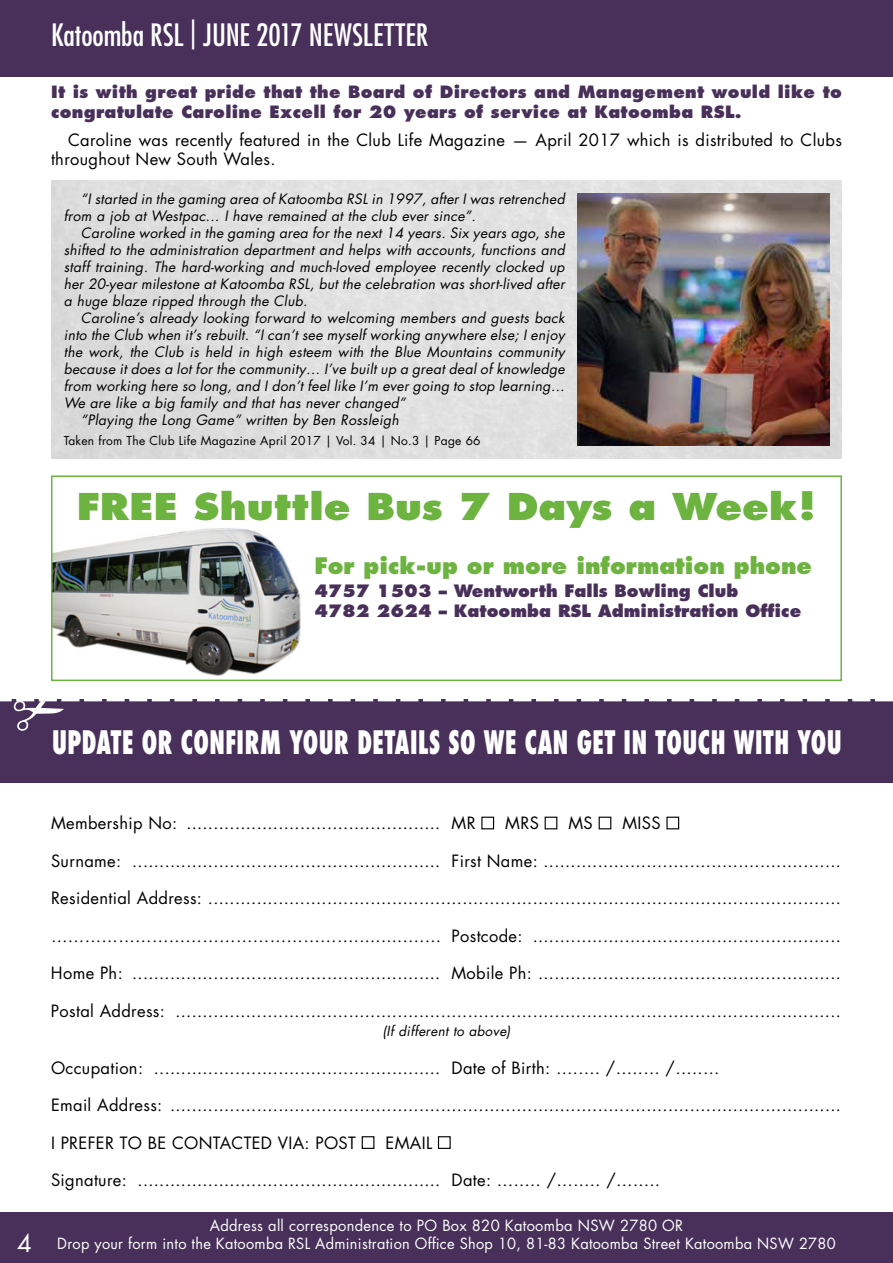
<style>
.page{position:relative;width:893px;height:1263px;background:#fff}
.page>*{position:absolute;margin:0;border:0;box-sizing:border-box;transform-origin:0 0}
.t1{font:800 36px "Futura";letter-spacing:.005em;color:#6db340;scale:1.07 1}
.t2{font:800 condensed 31.5px "Futura";letter-spacing:.02em;color:#fff;scale:.77 1}
.t3{font:condensed 30px "Futura";color:#fff}
.t4{font:24px "Futura";color:#fff}
.t5{font:800 22.2px "Futura";color:#6db340}
.t6{font:800 16.65px/20px "Futura";color:#48305a}
.t7{font:16.5px/19.5px "Futura";letter-spacing:.02em;color:#000}
.t8{font:800 16.5px/19.5px "Futura";letter-spacing:.02em;color:#48305a}
.t9{font:15px/18px "Futura";letter-spacing:.02em;color:#fff;text-align:center}
.t10{font:italic 13.95px/17px "Futura";letter-spacing:.02em;color:#000}
.t11{font:italic 13.5px "Futura";letter-spacing:.02em;color:#000}
.t12{font:12px "Futura";letter-spacing:.02em;color:#000}
</style>
<div class="page">
<div style="left:0;top:1212px;width:893px;height:51px;background:#48305a"></div>
<div style="left:0;top:0;width:893px;height:77px;background:#48305a"></div>
<div style="left:0;top:699px;width:893px;height:83px;background:#48305a"></div>
<div style="left:51px;top:181px;width:791px;height:277px;background:#dfdfdf"></div>
<svg style="left:0;top:699px;width:893px;height:32px"></svg>
<div style="left:481px;top:817px;width:13px;height:12px;border:1px solid #000"></div>
<div style="left:545px;top:817px;width:12px;height:12px;border:1px solid #000"></div>
<div style="left:599px;top:817px;width:12px;height:12px;border:1px solid #000"></div>
<div style="left:666px;top:817px;width:13px;height:12px;border:1px solid #000"></div>
<div style="left:362px;top:1136px;width:12px;height:13px;border:1px solid #000"></div>
<div style="left:438px;top:1136px;width:13px;height:13px;border:1px solid #000"></div>
<img style="left:54px;top:528px;width:246px;height:148px">
<div style="left:51px;top:475px;width:791px;height:206px;border:2px solid #6db340"></div>
<img style="left:577px;top:193px;width:252px;height:252px">
<h3 class="t3" style="left:51px;top:17px;width:379px">Katoomba RSL | JUNE 2017 NEWSLETTER</h3>
<p class="t8" style="left:51px;top:82px;width:792px">It is with great pride that the Board of Directors and Management would like to congratulate Caroline Excell for 20 years of service at Katoomba RSL.</p>
<p class="t7" style="left:51px;top:130px;width:792px;text-indent:17px">Caroline was recently featured in the Club Life Magazine — April 2017 which is distributed to Clubs throughout New South Wales.</p>
<p class="t10" style="left:64px;top:191px;width:502px;text-indent:17px">“I started in the gaming area of Katoomba RSL in 1997, after I was retrenched from a job at Westpac… I have remained at the club ever since”.</p>
<p class="t10" style="left:64px;top:225px;width:502px;text-align:justify;text-indent:17px">Caroline worked in the gaming area for the next 14 years. Six years ago, she shifted to the administration department and helps with accounts, functions and staff training. The hard-working and much-loved employee recently clocked up her 20-year milestone at Katoomba RSL, but the celebration was short-lived after a huge blaze ripped through the Club.</p>
<p class="t10" style="left:81px;top:309px;width:485px">Caroline’s already looking forward to welcoming members and guests back</p>
<p class="t10" style="left:64px;top:326px;width:502px">into the Club when it’s rebuilt. “I can’t see myself working anywhere else; I enjoy</p>
<p class="t10" style="left:64px;top:343px;width:502px">the work, the Club is held in high esteem with the Blue Mountains community</p>
<p class="t10" style="left:64px;top:360px;width:502px">because it does a lot for the community… I’ve built up a great deal of knowledge</p>
<p class="t10" style="left:64px;top:377px;width:502px">from working here so long, and I don’t feel like I’m ever going to stop learning…</p>
<p class="t10" style="left:64px;top:394px;width:343px">We are like a big family and that has never changed”</p>
<p class="t10" style="left:81px;top:411px;width:319px">“Playing the Long Game” written by Ben Rossleigh</p>
<p class="t12" style="left:64px;top:433px;width:418px">Taken from The Club Life Magazine April 2017 | Vol. 34 | No.3 | Page 66</p>
<h1 class="t1" style="left:77px;top:483px;width:692px">FREE Shuttle Bus 7 Days a Week!</h1>
<h3 class="t5" style="left:314px;top:551px;width:499px">For pick-up or more information phone</h3>
<p class="t6" style="left:314px;top:581px;width:488px">4757 1503 – Wentworth Falls Bowling Club<br>4782 2624 – Katoomba RSL Administration Office</p>
<h2 class="t2" style="left:52px;top:721px;width:1027px">UPDATE OR CONFIRM YOUR DETAILS SO WE CAN GET IN TOUCH WITH YOU</h2>
<h3 class="t4" style="left:17px;top:1228px;width:16px">4</h3>
<p class="t7" style="left:51px;top:814px;width:426px">Membership No: ............................................... MR</p>
<p class="t7" style="left:505px;top:814px;width:35px">MRS</p>
<p class="t7" style="left:568px;top:814px;width:26px">MS</p>
<p class="t7" style="left:622px;top:814px;width:40px">MISS</p>
<p class="t7" style="left:51px;top:851px;width:791px">Surname: ......................................................... First Name: .......................................................</p>
<p class="t7" style="left:51px;top:889px;width:791px">Residential Address: .....................................................................................................................</p>
<p class="t7" style="left:51px;top:926px;width:791px">………………………………………………..........…… Postcode: .........................................................</p>
<p class="t7" style="left:51px;top:964px;width:791px">Home Ph: ......................................................... Mobile Ph: ........................................................</p>
<p class="t7" style="left:51px;top:1001px;width:791px">Postal Address: ...........................................................................................................................</p>
<p class="t11" style="left:382px;top:1023px;width:129px">(If different to above)</p>
<p class="t7" style="left:51px;top:1058px;width:670px">Occupation: ..................................................... Date of Birth: …..… /…..… /…..…</p>
<p class="t7" style="left:51px;top:1096px;width:791px">Email Address: ............................................................................................................................</p>
<p class="t7" style="left:51px;top:1133px;width:306px">I PREFER TO BE CONTACTED VIA: POST</p>
<p class="t7" style="left:386px;top:1133px;width:48px">EMAIL</p>
<p class="t7" style="left:51px;top:1171px;width:611px">Signature: ........................................................ Date: …..… /…..… /…..…</p>
<p class="t9" style="left:57px;top:1217px;width:780px">Address all correspondence to PO Box 820 Katoomba NSW 2780 OR<br>Drop your form into the Katoomba RSL Administration Office Shop 10, 81-83 Katoomba Street Katoomba NSW 2780</p>
</div>
